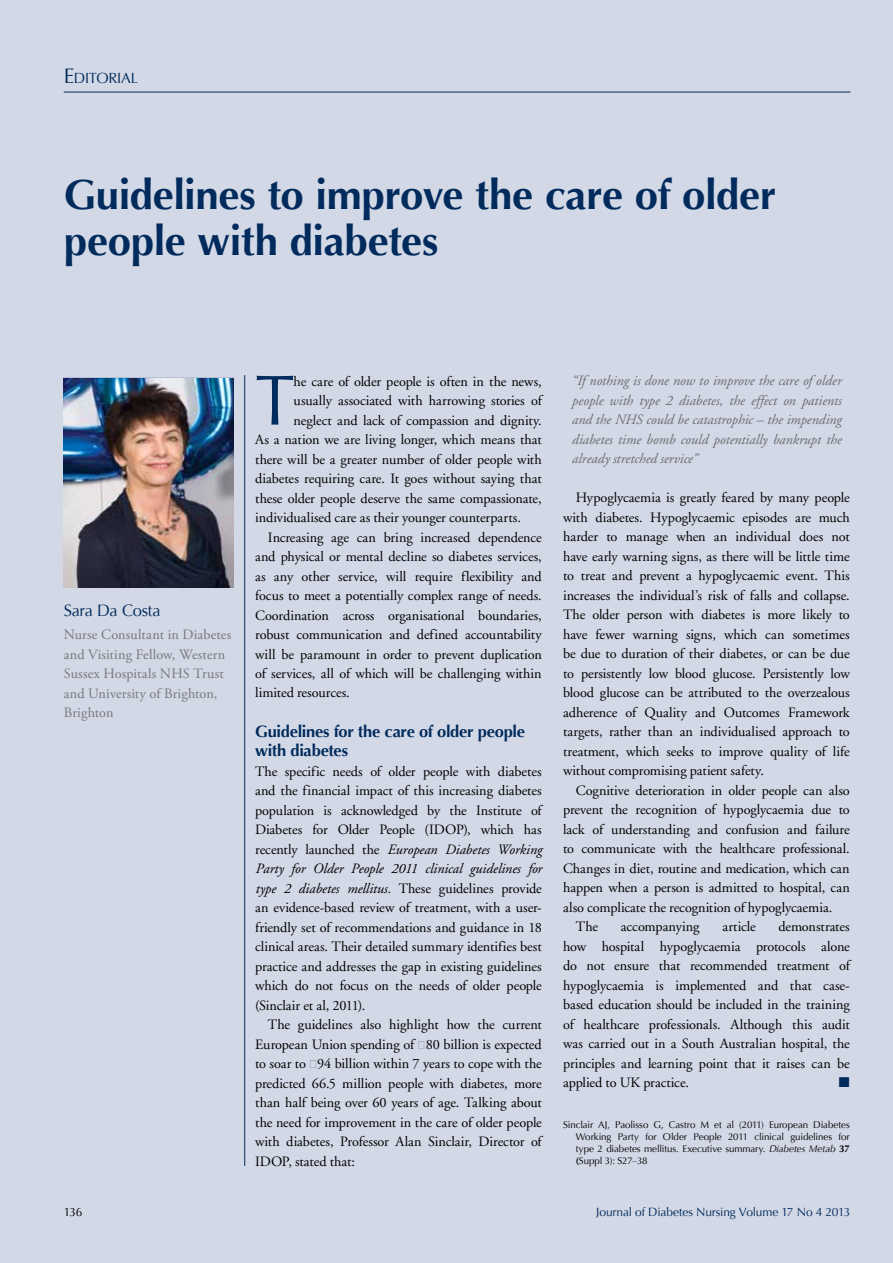
<style>
.page{position:relative;width:893px;height:1263px;background:#d3d8e6}
.page>*{position:absolute;margin:0;border:0;box-sizing:border-box;transform-origin:0 0}
.t1{font:71.25px "Optima";color:#002b5c}
.t2{font:700 42px/46.5px "Optima";letter-spacing:-.01em;color:#002b5c}
.t3{font:700 16.5px/19.5px "Optima";letter-spacing:-.015em;color:#002b5c}
.t4{font:16.5px "Optima";letter-spacing:-.015em;color:#002b5c}
.t5{font:14.7px "Optima";letter-spacing:-.015em;color:#002b5c}
.t6{font:14.25px/19.5px "Adobe Garamond";letter-spacing:-.005em;color:#000;text-align:justify}
.t7{font:italic 14.25px/19.5px "Adobe Garamond";letter-spacing:-.005em;color:#6d6e71;text-align:justify}
.t8{font:14.25px/19.5px "Adobe Garamond Pro";letter-spacing:.01em;color:#77787b}
.t9{font:14.25px "Zapf Dingbats ITC";color:#002b5c}
.t10{font:12px "Optima";letter-spacing:-.015em;color:#002b5c}
.t11{font:12px "Optima";color:#000}
.t12{font:9.75px/12px "Optima";letter-spacing:-.005em;color:#000;text-align:justify}
.s1{font-size:21px}
.s2{font-style:italic}
.s3{font-family:"Optima"}
.s4{font-weight:700}
</style>
<div class="page">
<hr style="left:244px;top:375px;width:1px;height:791px;background:#002b5c">
<hr style="left:64px;top:92px;width:786px;height:1px;background:#002b5c">
<img style="left:64px;top:378px;width:170px;height:210px">
<p class="t5" style="left:64px;top:70px;width:76px"><span class="s1">E</span>DITORIAL</p>
<h2 class="t2" style="left:64px;top:172px;width:714px">Guidelines to improve the care of older people with diabetes</h2>
<p class="t4" style="left:64px;top:600px;width:98px">Sara Da Costa</p>
<p class="t8" style="left:64px;top:625px;width:169px">Nurse Consultant in Diabetes and Visiting Fellow, Western<br>Sussex Hospitals NHS Trust and University of Brighton,<br>Brighton</p>
<h1 class="t1" style="left:255px;top:359px;width:41px">T</h1>
<p class="t6" style="left:294px;top:372px;width:250px">he care of older people is often in the news,</p>
<p class="t6" style="left:294px;top:391px;width:250px">usually associated with harrowing stories of</p>
<p class="t6" style="left:294px;top:411px;width:250px">neglect and lack of compassion and dignity.</p>
<p class="t6" style="left:255px;top:430px;width:288px">As a nation we are living longer, which means that</p>
<p class="t6" style="left:255px;top:450px;width:288px">there will be a greater number of older people with</p>
<p class="t6" style="left:255px;top:469px;width:288px">diabetes requiring care. It goes without saying that</p>
<p class="t6" style="left:255px;top:489px;width:288px">these older people deserve the same compassionate,</p>
<p class="t6" style="left:255px;top:508px;width:267px">individualised care as their younger counterparts.</p>
<p class="t6" style="left:268px;top:528px;width:275px">Increasing age can bring increased dependence</p>
<p class="t6" style="left:255px;top:547px;width:288px">and physical or mental decline so diabetes services,</p>
<p class="t6" style="left:255px;top:567px;width:288px">as any other service, will require flexibility and</p>
<p class="t6" style="left:255px;top:586px;width:288px">focus to meet a potentially complex range of needs.</p>
<p class="t6" style="left:255px;top:606px;width:288px">Coordination across organisational boundaries,</p>
<p class="t6" style="left:255px;top:625px;width:288px">robust communication and defined accountability</p>
<p class="t6" style="left:255px;top:645px;width:288px">will be paramount in order to prevent duplication</p>
<p class="t6" style="left:255px;top:664px;width:288px">of services, all of which will be challenging within</p>
<p class="t6" style="left:255px;top:684px;width:96px">limited resources.</p>
<p class="t3" style="left:255px;top:721px;width:272px">Guidelines for the care of older people with diabetes</p>
<p class="t6" style="left:255px;top:762px;width:288px">The specific needs of older people with diabetes and the financial impact of this increasing diabetes population is acknowledged by the Institute of Diabetes for Older People (IDOP), which has recently launched the <span class="s2">European Diabetes Working Party for Older People 2011 clinical guidelines for type 2 diabetes mellitus.</span> These guidelines provide an evidence-based review of treatment, with a user&shy;friendly set of recommendations and guidance in 18 clinical areas. Their detailed summary identifies best practice and addresses the gap in existing guidelines which do not focus on the needs of older people (Sinclair et al, 2011).</p>
<p class="t6" style="left:255px;top:1015px;width:288px;text-indent:13px">The guidelines also highlight how the current European Union spending of <span class="s3">€</span>80 billion is expected to soar to <span class="s3">€</span>94 billion within 7 years to cope with the predicted 66.5 million people with diabetes, more than half being over 60 years of age. Talking about the need for improvement in the care of older people with diabetes, Professor Alan Sinclair, Director of IDOP, stated that:</p>
<p class="t7" style="left:572px;top:372px;width:271px">“If nothing is done now to improve the care of older people with type 2 diabetes, the effect on patients and the NHS could be catastrophic – the impending diabetes time bomb could potentially bankrupt the already stretched service”</p>
<p class="t6" style="left:563px;top:488px;width:288px;text-indent:13px">Hypoglycaemia is greatly feared by many people with diabetes. Hypoglycaemic episodes are much harder to manage when an individual does not have early warning signs, as there will be little time to treat and prevent a hypoglycaemic event. This increases the individual’s risk of falls and collapse.<br>The older person with diabetes is more likely to have fewer warning signs, which can sometimes be due to duration of their diabetes, or can be due to persistently low blood glucose. Persistently low blood glucose can be attributed to the overzealous adherence of Quality and Outcomes Framework targets, rather than an individualised approach to treatment, which seeks to improve quality of life without compromising patient safety.</p>
<p class="t6" style="left:576px;top:781px;width:275px">Cognitive deterioration in older people can also</p>
<p class="t6" style="left:563px;top:800px;width:288px">prevent the recognition of hypoglycaemia due to</p>
<p class="t6" style="left:563px;top:820px;width:288px">lack of understanding and confusion and failure</p>
<p class="t6" style="left:563px;top:839px;width:288px">to communicate with the healthcare professional.</p>
<p class="t6" style="left:563px;top:859px;width:288px">Changes in diet, routine and medication, which can</p>
<p class="t6" style="left:563px;top:878px;width:288px">happen when a person is admitted to hospital, can</p>
<p class="t6" style="left:563px;top:898px;width:271px">also complicate the recognition of hypoglycaemia.</p>
<p class="t6" style="left:576px;top:917px;width:24px">The</p>
<p class="t6" style="left:621px;top:917px;width:80px">accompanying</p>
<p class="t6" style="left:722px;top:917px;width:35px">article</p>
<p class="t6" style="left:563px;top:917px;width:288px;text-indent:215px">demonstrates how hospital hypoglycaemia protocols alone do not ensure that recommended treatment of hypoglycaemia is implemented and that case&shy;based education should be included in the training of healthcare professionals. Although this audit was carried out in a South Australian hospital, the principles and learning point that it raises can be applied to UK practice.</p>
<p class="t9" style="left:839px;top:1076px;width:12px">■</p>
<p class="t12" style="left:576px;top:1118px;width:275px;text-indent:-13px">Sinclair AJ, Paolisso G, Castro M et al (2011) European Diabetes Working Party for Older People 2011 clinical guidelines for type 2 diabetes mellitus. Executive summary. <span class="s2">Diabetes Metab</span> <span class="s4">37 (</span>Suppl 3): S27–38</p>
<p class="t11" style="left:64px;top:1205px;width:20px">136</p>
<p class="t10" style="left:596px;top:1205px;width:256px">Journal of Diabetes Nursing Volume 17 No 4 2013</p>
</div>
